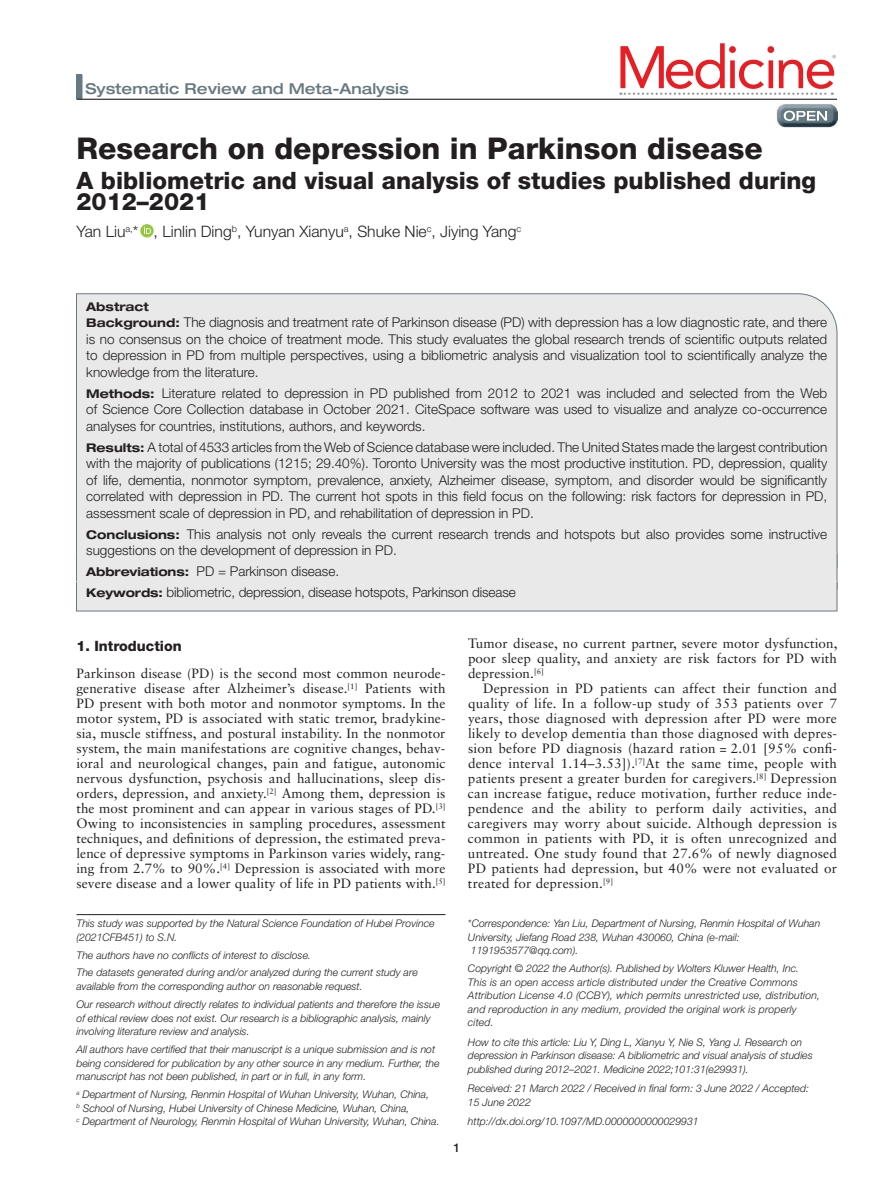
<style>
.page{position:relative;width:891px;height:1188px;background:#fff}
.page>*{position:absolute;margin:0;border:0;box-sizing:border-box;transform-origin:0 0}
.t1{font:59.4px "Avenir";letter-spacing:-.06em;color:#e71e24}
.t2{font:800 30px "Helvetica Neue LT Std";color:#231f20}
.t3{font:800 24px/21px "Helvetica Neue LT Std";color:#231f20}
.t4{font:300 15.75px "Helvetica Neue LT Std";color:#231f20}
.t5{font:500 expanded 15px "Helvetica Neue LT Std";color:#667981}
.t6{font:800 14.25px "Helvetica Neue LT Std";color:#231f20}
.t7{font:13.5px/15px "Sabon LT Std";letter-spacing:.005em;color:#231f20;text-align:justify}
.t8{font:300 13.5px/16.5px "Helvetica Neue LT Std";color:#231f20;text-align:justify}
.t9{font:700 expanded 12px "Helvetica Neue LT Std";color:#231f20}
.t10{font:500 12px "Helvetica Neue LT Std";color:#231f20}
.t11{font:italic 300 10.5px/13.5px "Helvetica Neue LT Std";color:#231f20}
.t12{font:500 10.35px "Akzidenz Grotesk BE";color:#909295}
.s1{font-weight:700;font-stretch:expanded;font-size:12px}
</style>
<div class="page">
<div style="left:76px;top:74px;width:6px;height:25px;background:#677981"></div>
<hr style="left:76px;top:99px;width:761px;height:1px;background:#231f20">
<img style="left:776px;top:104px;width:61px;height:24px">
<svg style="left:784px;top:111px;width:43px;height:10px"></svg>
<svg style="left:620px;top:93px;width:213px;height:2px"></svg>
<div style="left:76px;top:293px;width:762px;height:276px;background:#e9e9e9"></div>
<div style="left:76px;top:553px;width:761px;height:38px;background:#e9e9e9"></div>
<div style="left:76px;top:582px;width:761px;height:29px;background:#e9e9e9"></div>
<svg style="left:140px;top:224px;width:14px;height:13px"></svg>
<svg style="left:144px;top:227px;width:7px;height:7px"></svg>
<hr style="left:76px;top:914px;width:370px;height:1px;background:#231f20">
<p class="t5" style="left:86px;top:80px;width:325px">Systematic Review and Meta-Analysis</p>
<h1 class="t1" style="left:615px;top:33px;width:223px">Medicine</h1>
<p class="t12" style="left:832px;top:52px;width:6px">®</p>
<h2 class="t2" style="left:76px;top:131px;width:688px">Research on depression in Parkinson disease</h2>
<h3 class="t3" style="left:76px;top:170px;width:741px">A bibliometric and visual analysis of studies published during<br>2012–2021</h3>
<p class="t4" style="left:76px;top:222px;width:446px">Yan Liu<sup>a,</sup>* , Linlin Ding<sup>b</sup>, Yunyan Xianyu<sup>a</sup>, Shuke Nie<sup>c</sup>, Jiying Yang<sup>c</sup></p>
<p class="t9" style="left:86px;top:299px;width:64px">Abstract</p>
<p class="t8" style="left:86px;top:314px;width:743px"><span class="s1">Background:</span> The diagnosis and treatment rate of Parkinson disease (PD) with depression has a low diagnostic rate, and there is no consensus on the choice of treatment mode. This study evaluates the global research trends of scientific outputs related to depression in PD from multiple perspectives, using a bibliometric analysis and visualization tool to scientifically analyze the knowledge from the literature.</p>
<p class="t8" style="left:86px;top:385px;width:743px"><span class="s1">Methods:</span> Literature related to depression in PD published from 2012 to 2021 was included and selected from the Web of Science Core Collection database in October 2021. CiteSpace software was used to visualize and analyze co-occurrence analyses for countries, institutions, authors, and keywords.</p>
<p class="t8" style="left:86px;top:439px;width:743px"><span class="s1">Results:</span> A total of 4533 articles from the Web of Science database were included. The United States made the largest contribution with the majority of publications (1215; 29.40%). Toronto University was the most productive institution. PD, depression, quality of life, dementia, nonmotor symptom, prevalence, anxiety, Alzheimer disease, symptom, and disorder would be significantly correlated with depression in PD. The current hot spots in this field focus on the following: risk factors for depression in PD, assessment scale of depression in PD, and rehabilitation of depression in PD.</p>
<p class="t8" style="left:86px;top:526px;width:742px"><span class="s1">Conclusions:</span> This analysis not only reveals the current research trends and hotspots but also provides some instructive suggestions on the development of depression in PD.</p>
<p class="t8" style="left:86px;top:561px;width:431px;line-height:21px"><span class="s1">Abbreviations:</span> PD = Parkinson disease.<br><span class="s1">Keywords:</span> bibliometric, depression, disease hotspots, Parkinson disease</p>
<p class="t6" style="left:76px;top:638px;width:107px">1. Introduction</p>
<p class="t7" style="left:76px;top:666px;width:371px">Parkinson disease (PD) is the second most common neurode&shy;generative disease after Alzheimer’s disease.<sup>[1]</sup> Patients with PD present with both motor and nonmotor symptoms. In the motor system, PD is associated with static tremor, bradykine&shy;sia, muscle stiffness, and postural instability. In the nonmotor system, the main manifestations are cognitive changes, behav&shy;ioral and neurological changes, pain and fatigue, autonomic nervous dysfunction, psychosis and hallucinations, sleep dis&shy;orders, depression, and anxiety.<sup>[2]</sup> Among them, depression is the most prominent and can appear in various stages of PD.<sup>[3] </sup>Owing to inconsistencies in sampling procedures, assessment techniques, and definitions of depression, the estimated preva&shy;lence of depressive symptoms in Parkinson varies widely, rang&shy;ing from 2.7% to 90%.<sup>[4]</sup> Depression is associated with more severe disease and a lower quality of life in PD patients with.<sup>[5]</sup></p>
<p class="t7" style="left:468px;top:636px;width:371px">Tumor disease, no current partner, severe motor dysfunction, poor sleep quality, and anxiety are risk factors for PD with depression.<sup>[6]</sup></p>
<p class="t7" style="left:468px;top:681px;width:371px;text-indent:15px">Depression in PD patients can affect their function and quality of life. In a follow-up study of 353 patients over 7 years, those diagnosed with depression after PD were more likely to develop dementia than those diagnosed with depres&shy;sion before PD diagnosis (hazard ration = 2.01 [95% confi&shy;dence interval 1.14–3.53]).<sup>[7]</sup>At the same time, people with patients present a greater burden for caregivers.<sup>[8]</sup> Depression can increase fatigue, reduce motivation, further reduce inde&shy;pendence and the ability to perform daily activities, and caregivers may worry about suicide. Although depression is common in patients with PD, it is often unrecognized and untreated. One study found that 27.6% of newly diagnosed PD patients had depression, but 40% were not evaluated or treated for depression.<sup>[9]</sup></p>
<p class="t11" style="left:76px;top:916px;width:360px">This study was supported by the Natural Science Foundation of Hubei Province (2021CFB451) to S.N.</p>
<p class="t11" style="left:76px;top:946px;width:343px;line-height:18px">The authors have no conflicts of interest to disclose.<br>The datasets generated during and/or analyzed during the current study are</p>
<p class="t11" style="left:76px;top:977px;width:365px;line-height:18px">available from the corresponding author on reasonable request.<br>Our research without directly relates to individual patients and therefore the issue</p>
<p class="t11" style="left:76px;top:1011px;width:356px">of ethical review does not exist. Our research is a bibliographic analysis, mainly involving literature review and analysis.</p>
<p class="t11" style="left:76px;top:1042px;width:365px">All authors have certified that their manuscript is a unique submission and is not being considered for publication by any other source in any medium. Further, the manuscript has not been published, in part or in full, in any form.</p>
<p class="t11" style="left:76px;top:1087px;width:365px"><sup>a</sup> Department of Nursing, Renmin Hospital of Wuhan University, Wuhan, China,<br><sup>b</sup> School of Nursing, Hubei University of Chinese Medicine, Wuhan, China,<br><sup>c</sup> Department of Neurology, Renmin Hospital of Wuhan University, Wuhan, China.</p>
<p class="t10" style="left:453px;top:1140px;width:8px">1</p>
<p class="t11" style="left:468px;top:916px;width:354px">*Correspondence: Yan Liu, Department of Nursing, Renmin Hospital of Wuhan<br>University, Jiefang Road 238, Wuhan 430060, China (e-mail:<br>1191953577@qq.com).</p>
<p class="t11" style="left:468px;top:961px;width:354px">Copyright © 2022 the Author(s). Published by Wolters Kluwer Health, Inc.<br>This is an open access article distributed under the Creative Commons Attribution License 4.0 (CCBY), which permits unrestricted use, distribution, and reproduction in any medium, provided the original work is properly cited.</p>
<p class="t11" style="left:468px;top:1035px;width:346px">How to cite this article: Liu Y, Ding L, Xianyu Y, Nie S, Yang J. Research on depression in Parkinson disease: A bibliometric and visual analysis of studies published during 2012–2021. Medicine 2022;101:31(e29931).</p>
<p class="t11" style="left:468px;top:1081px;width:343px">Received: 21 March 2022 / Received in final form: 3 June 2022 / Accepted:<br>15 June 2022</p>
<p class="t11" style="left:468px;top:1114px;width:232px">http://dx.doi.org/10.1097/MD.0000000000029931</p>
</div>
